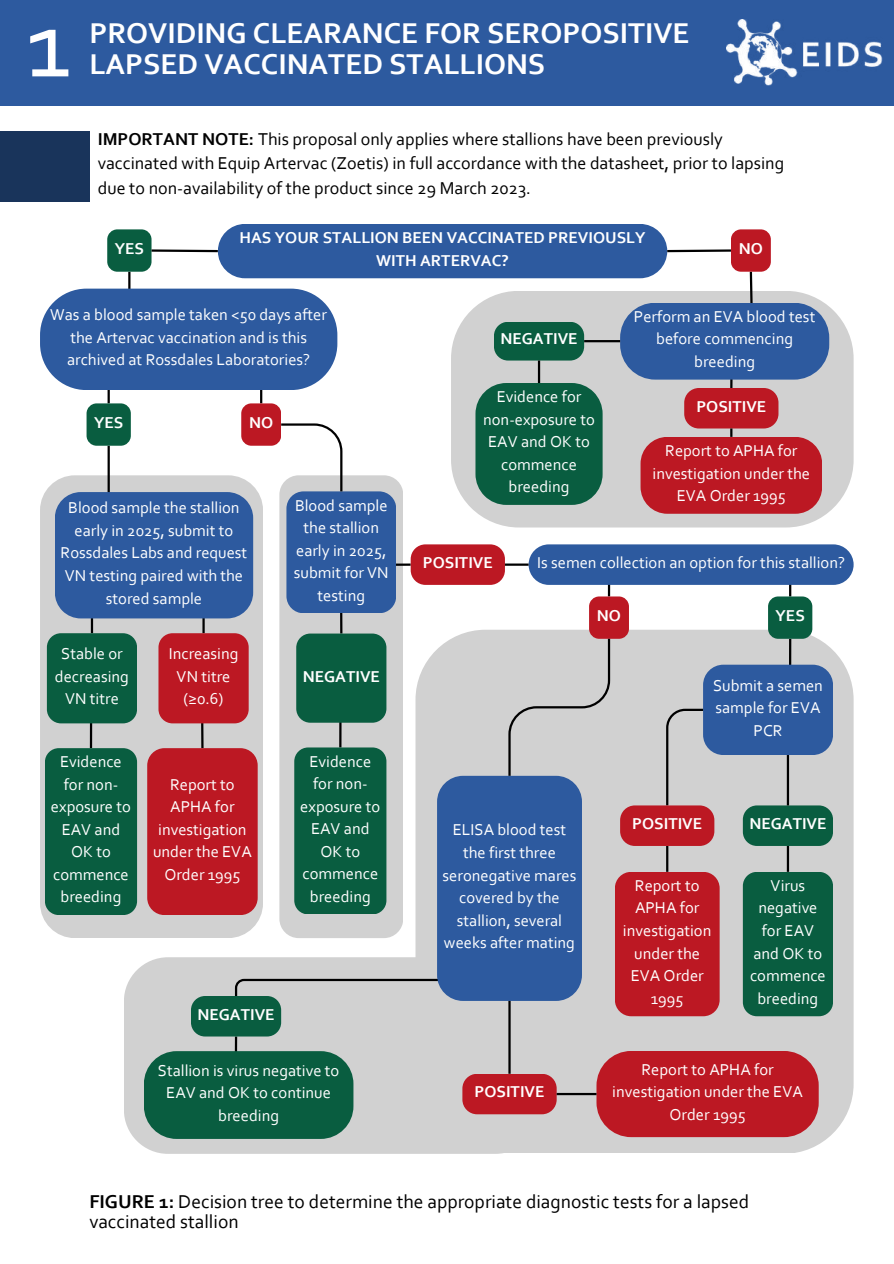
<style>
.page{position:relative;width:894px;height:1264px;background:#fff}
.page>*{position:absolute;margin:0;border:0;box-sizing:border-box;transform-origin:0 0}
.t1{font:100.35px "Corbel";color:#fff}
.t2{font:700 30px "Corbel";color:#fff}
.t3{font:19.5px/20.2px "Corbel";color:#000}
.t4{font:18px/24.8px "Corbel";color:#000}
.t5{font:16.5px/22.5px "Corbel";color:#fff;text-align:center}
.t6{font:700 16.5px/22.5px "Corbel";color:#fff;text-align:center}
.s1{font-weight:700}
</style>
<div class="page">
<div style="left:0;top:0;width:893px;height:106px;background:#2d5a9f"></div>
<img style="left:726px;top:20px;width:155px;height:65px">
<div style="left:218px;top:224px;width:449px;height:54px;background:#2d5a9f;border-radius:27px"></div>
<hr style="left:128px;top:272px;width:2px;height:32px;background:#000">
<hr style="left:107px;top:386px;width:3px;height:17px;background:#000">
<svg style="left:260px;top:390px;width:2px;height:13px"></svg>
<div style="left:40px;top:288px;width:297px;height:102px;background:#2d5a9f;border-radius:46px"></div>
<div style="left:107px;top:229px;width:44px;height:43px;background:#095d40;border-radius:10px"></div>
<svg style="left:451px;top:291px;width:402px;height:236px;background:#d4d3d3"></svg>
<div style="left:730px;top:229px;width:40px;height:43px;background:#bc1823;border-radius:10px"></div>
<hr style="left:730px;top:368px;width:2px;height:20px;background:#000">
<svg style="left:620px;top:269px;width:209px;height:110px"></svg>
<div style="left:494px;top:322px;width:90px;height:38px;background:#095d40;border-radius:14px"></div>
<div style="left:684px;top:388px;width:94px;height:40px;background:#bc1823;border-radius:15px"></div>
<div style="left:640px;top:437px;width:181px;height:77px;background:#bc1823;border-radius:27px"></div>
<div style="left:475px;top:383px;width:127px;height:122px;background:#095d40"></div>
<div style="left:279px;top:475px;width:124px;height:463px;background:#d1d1d1;border-radius:19px"></div>
<hr style="left:339px;top:721px;width:2px;height:26px;background:#000">
<div style="left:40px;top:475px;width:223px;height:462px;background:#d1d1d1;border-radius:35px"></div>
<hr style="left:107px;top:446px;width:3px;height:52px;background:#000">
<hr style="left:91px;top:613px;width:2px;height:20px;background:#000">
<hr style="left:202px;top:613px;width:3px;height:20px;background:#000">
<div style="left:55px;top:492px;width:198px;height:126px;background:#2d5a9f"></div>
<hr style="left:340px;top:609px;width:2px;height:24px;background:#000">
<hr style="left:386px;top:563px;width:24px;height:3px;background:#000">
<div style="left:286px;top:491px;width:110px;height:122px;background:#2d5a9f;border-radius:17px"></div>
<hr style="left:90px;top:721px;width:2px;height:27px;background:#000">
<div style="left:47px;top:633px;width:90px;height:90px;background:#095d40;border-radius:14px"></div>
<hr style="left:201px;top:720px;width:2px;height:28px;background:#000">
<div style="left:158px;top:633px;width:90px;height:90px;background:#bc1823;border-radius:14px"></div>
<div style="left:296px;top:633px;width:90px;height:89px;background:#095d40;border-radius:14px"></div>
<div style="left:45px;top:748px;width:92px;height:167px;background:#095d40"></div>
<div style="left:147px;top:748px;width:110px;height:167px;background:#bc1823;border-radius:17px"></div>
<div style="left:415px;top:629px;width:438px;height:524px;background:#d1d1d1;border-radius:70px"></div>
<hr style="left:607px;top:574px;width:3px;height:22px;background:#000">
<hr style="left:788px;top:574px;width:3px;height:22px;background:#000">
<div style="left:528px;top:544px;width:325px;height:41px;background:#2d5a9f;border-radius:20px"></div>
<hr style="left:788px;top:638px;width:3px;height:34px;background:#000">
<div style="left:702px;top:664px;width:130px;height:91px;background:#2d5a9f;border-radius:20px"></div>
<div style="left:742px;top:871px;width:90px;height:145px;background:#095d40;border-radius:14px"></div>
<div style="left:614px;top:871px;width:105px;height:145px;background:#bc1823;border-radius:16px"></div>
<svg style="left:667px;top:248px;width:64px;height:5px"></svg>
<svg style="left:151px;top:248px;width:67px;height:5px"></svg>
<div style="left:124px;top:957px;width:415px;height:196px;background:#d1d1d1;border-radius:44px"></div>
<svg style="left:234px;top:978px;width:212px;height:20px"></svg>
<div style="left:437px;top:775px;width:145px;height:225px;background:#2d5a9f;border-radius:26px"></div>
<hr style="left:235px;top:1036px;width:2px;height:29px;background:#000">
<div style="left:144px;top:1051px;width:209px;height:87px;background:#095d40;border-radius:33px"></div>
<div style="left:596px;top:1050px;width:222px;height:87px;background:#bc1823;border-radius:35px"></div>
<div style="left:86px;top:403px;width:45px;height:43px;background:#095d40;border-radius:10px"></div>
<div style="left:241px;top:403px;width:40px;height:43px;background:#bc1823;border-radius:10px"></div>
<div style="left:294px;top:747px;width:92px;height:167px;background:#095d40"></div>
<hr style="left:537px;top:360px;width:3px;height:23px;background:#000">
<svg style="left:730px;top:428px;width:2px;height:9px"></svg>
<div style="left:410px;top:544px;width:94px;height:41px;background:#bc1823;border-radius:15px"></div>
<svg style="left:279px;top:423px;width:64px;height:70px"></svg>
<hr style="left:505px;top:563px;width:23px;height:2px;background:#000">
<div style="left:767px;top:596px;width:45px;height:42px;background:#095d40;border-radius:10px"></div>
<div style="left:589px;top:596px;width:39px;height:42px;background:#bc1823;border-radius:10px"></div>
<svg style="left:666px;top:707px;width:39px;height:98px"></svg>
<svg style="left:507px;top:636px;width:104px;height:142px"></svg>
<hr style="left:666px;top:846px;width:2px;height:25px;background:#000">
<div style="left:620px;top:805px;width:94px;height:41px;background:#bc1823;border-radius:15px"></div>
<div style="left:742px;top:805px;width:90px;height:41px;background:#095d40;border-radius:14px"></div>
<hr style="left:786px;top:755px;width:2px;height:50px;background:#000">
<hr style="left:786px;top:846px;width:2px;height:25px;background:#000">
<div style="left:462px;top:1073px;width:94px;height:41px;background:#bc1823;border-radius:15px"></div>
<div style="left:191px;top:996px;width:90px;height:40px;background:#095d40;border-radius:14px"></div>
<hr style="left:508px;top:1000px;width:2px;height:73px;background:#000">
<hr style="left:556px;top:1092px;width:40px;height:3px;background:#000">
<hr style="left:584px;top:340px;width:36px;height:2px;background:#000">
<div style="left:0;top:131px;width:90px;height:70px;background:#19345b"></div>
<h1 class="t1" style="left:26px;top:2px;width:46px">1</h1>
<h2 class="t2" style="left:89px;top:21px;width:601px">PROVIDING CLEARANCE FOR SEROPOSITIVE</h2>
<h2 class="t2" style="left:89px;top:52px;width:457px">LAPSED VACCINATED STALLIONS</h2>
<p class="t4" style="left:98px;top:128px;width:687px"><span class="s1">IMPORTANT NOTE:</span> This proposal only applies where stallions have been previously vaccinated with Equip Artervac (Zoetis) in full accordance with the datasheet, prior to lapsing due to non-availability of the product since 29 March 2023.</p>
<p class="t6" style="left:239px;top:228px;width:407px">HAS YOUR STALLION BEEN VACCINATED PREVIOUSLY<br>WITH ARTERVAC?</p>
<p class="t6" style="left:115px;top:239px;width:31px">YES</p>
<p class="t6" style="left:738px;top:239px;width:26px">NO</p>
<p class="t5" style="left:50px;top:305px;width:278px">Was a blood sample taken &lt;50 days after the Artervac vaccination and is this archived at Rossdales Laboratories?</p>
<p class="t6" style="left:94px;top:413px;width:31px">YES</p>
<p class="t6" style="left:249px;top:413px;width:26px">NO</p>
<p class="t5" style="left:61px;top:498px;width:188px">Blood sample the stallion early in 2025, submit to<br>Rossdales Labs and request<br>VN testing paired with the stored sample</p>
<p class="t5" style="left:294px;top:495px;width:96px">Blood sample the stallion early in 2025, submit for VN testing</p>
<p class="t5" style="left:55px;top:644px;width:75px">Stable or decreasing<br>VN titre</p>
<p class="t5" style="left:169px;top:644px;width:71px">Increasing<br>VN titre (≥0.6)</p>
<p class="t5" style="left:51px;top:752px;width:81px">Evidence for non&shy;exposure to<br>EAV and<br>OK to commence breeding</p>
<p class="t5" style="left:153px;top:774px;width:100px">Report to<br>APHA for investigation under the EVA<br>Order 1995</p>
<p class="t6" style="left:302px;top:666px;width:79px">NEGATIVE</p>
<p class="t5" style="left:300px;top:751px;width:81px">Evidence for non&shy;exposure to<br>EAV and<br>OK to commence breeding</p>
<p class="t6" style="left:197px;top:1004px;width:79px">NEGATIVE</p>
<p class="t6" style="left:500px;top:329px;width:79px">NEGATIVE</p>
<p class="t5" style="left:483px;top:387px;width:113px">Evidence for non-exposure to<br>EAV and OK to commence breeding</p>
<p class="t5" style="left:633px;top:306px;width:183px">Perform an EVA blood test before commencing breeding</p>
<p class="t6" style="left:696px;top:396px;width:71px">POSITIVE</p>
<p class="t5" style="left:652px;top:441px;width:159px">Report to APHA for investigation under the<br>EVA Order 1995</p>
<p class="t6" style="left:422px;top:552px;width:71px">POSITIVE</p>
<p class="t5" style="left:537px;top:552px;width:309px">Is semen collection an option for this stallion?</p>
<p class="t6" style="left:596px;top:606px;width:26px">NO</p>
<p class="t6" style="left:775px;top:606px;width:31px">YES</p>
<p class="t5" style="left:713px;top:675px;width:111px">Submit a semen sample for EVA<br>PCR</p>
<p class="t5" style="left:442px;top:820px;width:135px">ELISA blood test the first three seronegative mares covered by the stallion, several weeks after mating</p>
<p class="t6" style="left:632px;top:813px;width:71px">POSITIVE</p>
<p class="t6" style="left:749px;top:813px;width:79px">NEGATIVE</p>
<p class="t5" style="left:622px;top:875px;width:90px">Report to<br>APHA for investigation under the<br>EVA Order<br>1995</p>
<p class="t5" style="left:749px;top:875px;width:77px">Virus negative for EAV and OK to commence breeding</p>
<p class="t5" style="left:158px;top:1060px;width:183px">Stallion is virus negative to<br>EAV and OK to continue breeding</p>
<p class="t5" style="left:612px;top:1059px;width:192px">Report to APHA for investigation under the EVA<br>Order 1995</p>
<p class="t6" style="left:474px;top:1082px;width:71px">POSITIVE</p>
<p class="t3" style="left:89px;top:1192px;width:661px"><span class="s1">FIGURE 1:</span> Decision tree to determine the appropriate diagnostic tests for a lapsed vaccinated stallion</p>
</div>
